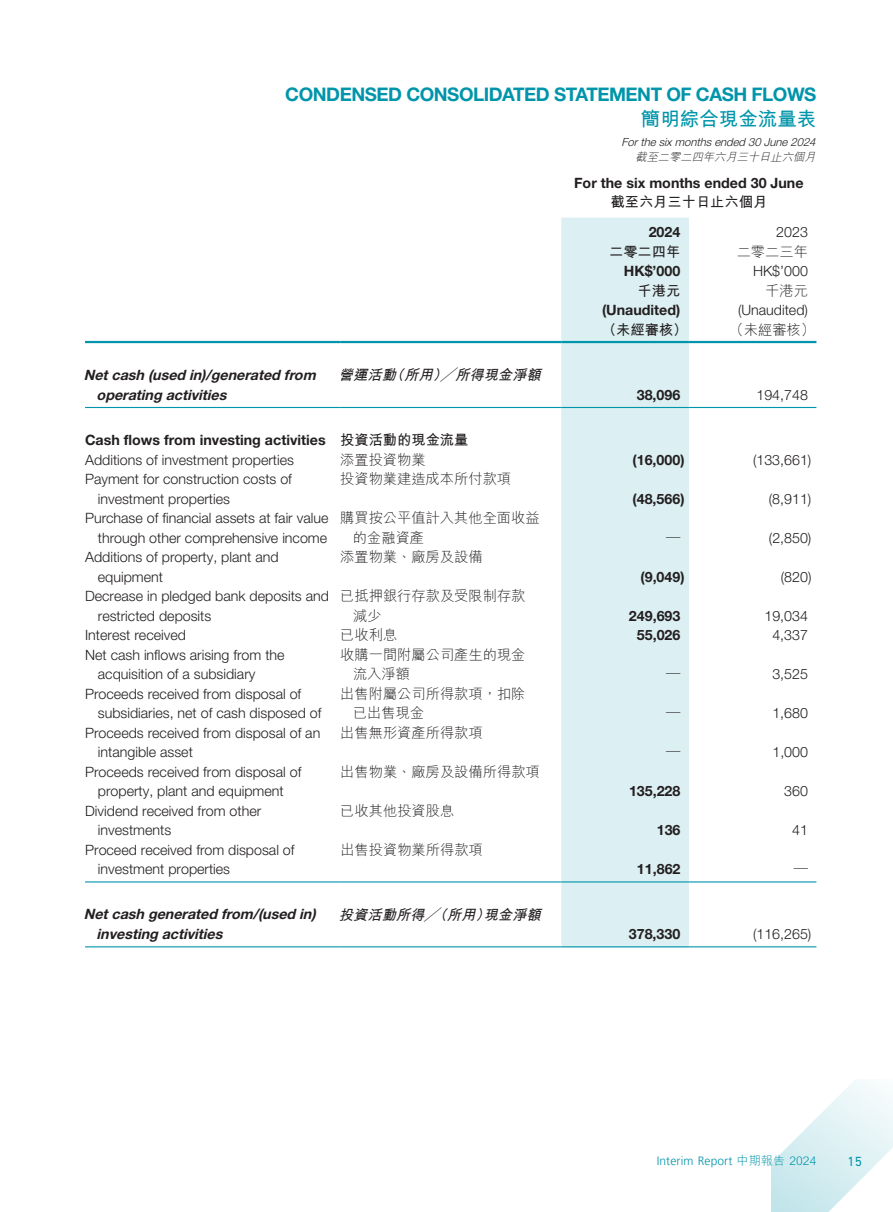
<style>
.page{position:relative;width:893px;height:1212px;background:#fff}
.page>*{position:absolute;margin:0;border:0;box-sizing:border-box;transform-origin:0 0}
.t1{font:700 19.5px "M Hei HK";color:#0095aa}
.t2{font:700 18.75px "Helvetica Neue LT Pro";letter-spacing:-.025em;color:#0095aa}
.t3{font:300 14.25px/19.5px "Helvetica Neue LT Pro";color:#231f20}
.t4{font:700 14.25px/19.5px "Helvetica Neue LT Pro";color:#231f20}
.t5{font:300 14.25px/19.5px "M Hei HK";color:#231f20}
.t6{font:italic 700 14.25px/19.5px "Helvetica Neue LT Pro";color:#231f20}
.t7{font:italic 700 14.25px "M Hei HK";color:#231f20}
.t8{font:700 14.25px "M Hei HK";color:#231f20}
.t9{font:13.5px "DIN Next LT Pro";color:#0095aa}
.t10{font:300 12px "Frutiger LT Pro";letter-spacing:.01em;color:#0095aa}
.t11{font:italic 300 11.25px "Helvetica Neue LT Pro";color:#231f20}
.t12{font:italic 300 11.25px "M Hei HK";color:#231f20}
.s1{font-family:"M Hei HK"}
.s2{font-weight:300}
</style>
<div class="page">
<svg style="left:771px;top:1080px;width:122px;height:132px"></svg>
<div style="left:561px;top:218px;width:128px;height:728px;background:#dceff2"></div>
<hr style="left:85px;top:341px;width:255px;height:2px;background:#0095aa">
<hr style="left:340px;top:341px;width:221px;height:2px;background:#0095aa">
<hr style="left:561px;top:341px;width:128px;height:2px;background:#0095aa">
<hr style="left:689px;top:341px;width:127px;height:2px;background:#0095aa">
<hr style="left:85px;top:407px;width:255px;height:1px;background:#0095aa">
<hr style="left:340px;top:407px;width:221px;height:1px;background:#0095aa">
<hr style="left:561px;top:407px;width:128px;height:1px;background:#0095aa">
<hr style="left:689px;top:407px;width:127px;height:1px;background:#0095aa">
<hr style="left:85px;top:881px;width:255px;height:1px;background:#0095aa">
<hr style="left:340px;top:881px;width:221px;height:1px;background:#0095aa">
<hr style="left:561px;top:881px;width:128px;height:1px;background:#0095aa">
<hr style="left:689px;top:881px;width:127px;height:1px;background:#0095aa">
<hr style="left:85px;top:946px;width:255px;height:1px;background:#0095aa">
<hr style="left:340px;top:946px;width:221px;height:1px;background:#0095aa">
<hr style="left:561px;top:946px;width:128px;height:1px;background:#0095aa">
<hr style="left:689px;top:946px;width:127px;height:1px;background:#0095aa">
<h2 class="t2" style="left:285px;top:83px;width:533px">CONDENSED CONSOLIDATED STATEMENT OF CASH FLOWS</h2>
<h1 class="t1" style="left:641px;top:104px;width:177px">簡明綜合現金流量表</h1>
<p class="t11" style="left:621px;top:135px;width:199px">Forthe sixmonthsended 30 June 2024</p>
<p class="t12" style="left:635px;top:149px;width:185px">截至二零二四年六月三十日止六個月</p>
<p class="t6" style="left:97px;top:365px;width:224px;text-indent:-13px">Netcash (used in)/generated from operating activities</p>
<p class="t7" style="left:339px;top:365px;width:208px">營運活動（所用）╱所得現金淨額</p>
<p class="t4" style="left:574px;top:173px;width:231px">For the six months ended 30 June</p>
<p class="t8" style="left:610px;top:192px;width:158px">截至六月三十日止六個月</p>
<p class="t4" style="left:649px;top:222px;width:33px">2024</p>
<p class="t3" style="left:776px;top:222px;width:33px">2023</p>
<p class="t8" style="left:609px;top:241px;width:73px">二零二四年</p>
<p class="t5" style="left:737px;top:241px;width:73px">二零二三年</p>
<p class="t4" style="left:624px;top:261px;width:58px">HK$’000</p>
<p class="t3" style="left:753px;top:261px;width:56px">HK$’000</p>
<p class="t8" style="left:638px;top:280px;width:44px">千港元</p>
<p class="t5" style="left:765px;top:280px;width:44px">千港元</p>
<p class="t4" style="left:602px;top:300px;width:80px">(Unaudited)</p>
<p class="t3" style="left:738px;top:300px;width:71px">(Unaudited)</p>
<p class="t8" style="left:602px;top:319px;width:87px">（未經審核）</p>
<p class="t5" style="left:730px;top:319px;width:87px">（未經審核）</p>
<p class="t4" style="left:637px;top:385px;width:45px">38,096</p>
<p class="t3" style="left:756px;top:385px;width:53px">194,748</p>
<p class="t4" style="left:85px;top:430px;width:385px">Cash flows from investing activities <span class="s1">投資活動的現金流量<br></span><span class="s2">Additions of investment properties</span></p>
<p class="t5" style="left:340px;top:449px;width:87px">添置投資物業</p>
<p class="t4" style="left:633px;top:450px;width:54px">(16,000)</p>
<p class="t3" style="left:753px;top:450px;width:60px">(133,661)</p>
<p class="t3" style="left:98px;top:469px;width:196px;text-indent:-13px">Payment for construction costs of investment properties</p>
<p class="t5" style="left:340px;top:469px;width:172px">投資物業建造成本所付款項</p>
<p class="t3" style="left:85px;top:508px;width:245px;text-align:right">Purchase of financial assets at fair value through other comprehensive income</p>
<p class="t5" style="left:353px;top:508px;width:188px;text-indent:-13px">購買按公平值計入其他全面收益的金融資產</p>
<p class="t3" style="left:98px;top:547px;width:182px;text-indent:-13px">Additions of property, plant and equipment</p>
<p class="t5" style="left:340px;top:547px;width:144px">添置物業、廠房及設備</p>
<p class="t3" style="left:98px;top:586px;width:233px;text-indent:-13px">Decrease in pledged bank deposits and restricted deposits</p>
<p class="t5" style="left:353px;top:586px;width:174px;text-indent:-13px">已抵押銀行存款及受限制存款減少</p>
<p class="t4" style="left:633px;top:489px;width:54px">(48,566)</p>
<p class="t3" style="left:769px;top:489px;width:44px">(8,911)</p>
<p class="t8" style="left:666px;top:527px;width:16px">—</p>
<p class="t3" style="left:769px;top:528px;width:44px">(2,850)</p>
<p class="t4" style="left:640px;top:567px;width:46px">(9,049)</p>
<p class="t3" style="left:781px;top:567px;width:32px">(820)</p>
<p class="t4" style="left:629px;top:605px;width:53px">249,693</p>
<p class="t3" style="left:764px;top:606px;width:45px">19,034</p>
<p class="t3" style="left:85px;top:625px;width:102px">Interest received</p>
<p class="t5" style="left:340px;top:625px;width:59px">已收利息</p>
<p class="t4" style="left:637px;top:625px;width:45px">55,026</p>
<p class="t3" style="left:772px;top:625px;width:37px">4,337</p>
<p class="t3" style="left:98px;top:645px;width:188px;text-indent:-13px">Net cash inflows arising from the acquisition of a subsidiary</p>
<p class="t5" style="left:353px;top:644px;width:174px;text-indent:-13px">收購一間附屬公司產生的現金流入淨額</p>
<p class="t8" style="left:666px;top:664px;width:16px">—</p>
<p class="t3" style="left:772px;top:664px;width:37px">3,525</p>
<p class="t3" style="left:98px;top:683px;width:225px;text-indent:-13px">Proceeds received from disposal of subsidiaries, net of cash disposed of</p>
<p class="t5" style="left:353px;top:683px;width:174px;text-indent:-13px">出售附屬公司所得款項，扣除已出售現金</p>
<p class="t3" style="left:98px;top:722px;width:224px;text-indent:-13px">Proceeds received from disposal of an intangible asset</p>
<p class="t5" style="left:340px;top:722px;width:144px">出售無形資產所得款項</p>
<p class="t3" style="left:85px;top:761px;width:218px;text-align:center">Proceeds received from disposal of property, plant and equipment</p>
<p class="t5" style="left:340px;top:761px;width:201px">出售物業、廠房及設備所得款項</p>
<p class="t3" style="left:98px;top:800px;width:165px;text-indent:-13px">Dividend received from other investments</p>
<p class="t5" style="left:340px;top:800px;width:116px">已收其他投資股息</p>
<p class="t3" style="left:98px;top:839px;width:198px;text-indent:-13px">Proceed received from disposal of investment properties</p>
<p class="t5" style="left:340px;top:839px;width:144px">出售投資物業所得款項</p>
<p class="t6" style="left:97px;top:904px;width:220px;text-indent:-13px">Netcash generated from/(used in) investing activities</p>
<p class="t7" style="left:339px;top:904px;width:208px">投資活動所得╱（所用）現金淨額</p>
<p class="t8" style="left:666px;top:703px;width:16px">—</p>
<p class="t3" style="left:772px;top:703px;width:37px">1,680</p>
<p class="t8" style="left:666px;top:741px;width:16px">—</p>
<p class="t3" style="left:772px;top:742px;width:37px">1,000</p>
<p class="t4" style="left:629px;top:781px;width:53px">135,228</p>
<p class="t3" style="left:784px;top:781px;width:25px">360</p>
<p class="t4" style="left:657px;top:820px;width:25px">136</p>
<p class="t3" style="left:792px;top:820px;width:17px">41</p>
<p class="t4" style="left:637px;top:859px;width:45px">11,862</p>
<p class="t5" style="left:794px;top:859px;width:16px">—</p>
<p class="t4" style="left:629px;top:924px;width:53px">378,330</p>
<p class="t3" style="left:753px;top:924px;width:60px">(116,265)</p>
<p class="t10" style="left:657px;top:1154px;width:161px">Interim Report <span class="s1">中期報告 2024</span></p>
<p class="t9" style="left:847px;top:1153px;width:16px">15</p>
</div>
